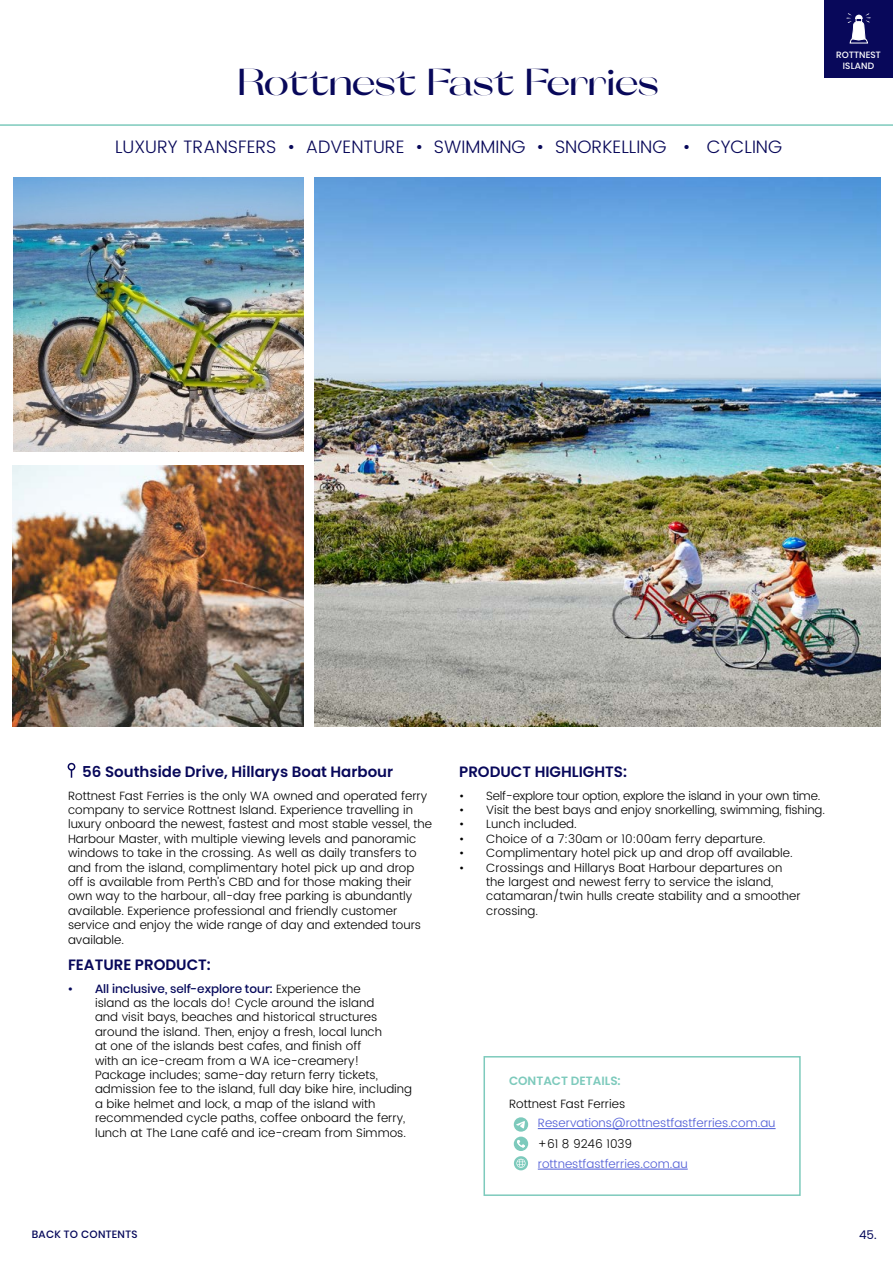
<style>
.page{position:relative;width:893px;height:1263px;background:#fff}
.page>*{position:absolute;margin:0;border:0;box-sizing:border-box;transform-origin:0 0}
.t1{font:500 expanded 37.5px "Orelo";letter-spacing:-.01em;color:#08085a}
.t2{font:300 18px "Poppins";color:#080859}
.t3{font:600 15px "Poppins";color:#08085a}
.t4{font:300 12px/14.4px "Poppins";color:#000}
.t5{font:300 12px "Poppins";color:#4f5cd6}
.t6{font:300 12px "Poppins";letter-spacing:-.02em;color:#000}
.t7{font:600 12px "Poppins";color:#7dcabc}
.t8{font:12px "Poppins";color:#05085a}
.t9{font:500 10.5px "Poppins";letter-spacing:.03em;color:#05085a}
.t10{font:500 9px/10.8px "Poppins";letter-spacing:.02em;color:#fff;text-align:center}
.s1{font-weight:500;color:#05085a}
</style>
<div class="page">
<div style="left:483px;top:1056px;width:318px;height:140px;border:2px solid #7dcabc"></div>
<hr style="left:538px;top:1128px;width:238px;height:1px;background:#4f5cd6">
<hr style="left:538px;top:1169px;width:150px;height:1px;background:#4f5cd6">
<svg style="left:514px;top:1117px;width:14px;height:53px"></svg>
<div style="left:68px;top:763px;width:7px;height:8px;border:2px solid #08085a;border-radius:50%"></div>
<img style="left:14px;top:177px;width:289px;height:275px">
<img style="left:315px;top:177px;width:565px;height:550px">
<img style="left:12px;top:466px;width:291px;height:261px">
<div style="left:824px;top:0;width:69px;height:78px;background:#08085a"></div>
<svg style="left:846px;top:13px;width:25px;height:30px"></svg>
<hr style="left:0;top:124px;width:893px;height:2px;background:#7dcabc">
<h1 class="t1" style="left:238px;top:61px;width:422px">Rottnest Fast Ferries</h1>
<h2 class="t2" style="left:115px;top:134px;width:669px">LUXURY TRANSFERS • ADVENTURE • SWIMMING • SNORKELLING • CYCLING</h2>
<p class="t10" style="left:836px;top:50px;width:46px">ROTTNEST<br>ISLAND</p>
<p class="t3" style="left:82px;top:763px;width:312px">56 Southside Drive, Hillarys Boat Harbour</p>
<p class="t4" style="left:68px;top:789px;width:366px">Rottnest Fast Ferries is the only WA owned and operated ferry company to service Rottnest Island. Experience travelling in luxury onboard the newest, fastest and most stable vessel, the Harbour Master, with multiple viewing levels and panoramic windows to take in the crossing. As well as daily transfers to and from the island, complimentary hotel pick up and drop off is available from Perth’s CBD and for those making their own way to the harbour, all-day free parking is abundantly available. Experience professional and friendly customer service and enjoy the wide range of day and extended tours available.</p>
<p class="t3" style="left:68px;top:956px;width:144px">FEATURE PRODUCT:</p>
<p class="t4" style="left:95px;top:981px;width:319px;text-indent:-27px"><span class="s1">• All inclusive, self-explore tour:</span> Experience the<br>island as the locals do! Cycle around the island<br>and visit bays, beaches and historical structures around the island. Then, enjoy a fresh, local lunch<br>at one of the islands best cafes, and finish off<br>with an ice-cream from a WA ice-creamery!<br>Package includes; same-day return ferry tickets, admission fee to the island, full day bike hire, including a bike helmet and lock, a map of the island with recommended cycle paths, coffee onboard the ferry, lunch at The Lane café and ice-cream from Simmos.</p>
<p class="t3" style="left:459px;top:763px;width:169px">PRODUCT HIGHLIGHTS:</p>
<p class="t6" style="left:459px;top:787px;width:363px">• Self-explore tour option, explore the island in your own time.</p>
<p class="t4" style="left:459px;top:803px;width:367px">• Visit the best bays and enjoy snorkelling, swimming, fishing.</p>
<p class="t4" style="left:459px;top:817px;width:119px">• Lunch included.</p>
<p class="t4" style="left:459px;top:832px;width:308px">• Choice of a 7:30am or 10:00am ferry departure.</p>
<p class="t4" style="left:459px;top:846px;width:335px">• Complimentary hotel pick up and drop off available.</p>
<p class="t4" style="left:486px;top:861px;width:316px;text-indent:-27px">• Crossings and Hillarys Boat Harbour departures on the largest and newest ferry to service the island, catamaran/twin hulls create stability and a smoother crossing.</p>
<p class="t7" style="left:509px;top:1074px;width:113px">CONTACT DETAILS:</p>
<p class="t4" style="left:509px;top:1097px;width:118px">Rottnest Fast Ferries</p>
<p class="t5" style="left:538px;top:1114px;width:239px">Reservations@rottnestfastferries.com.au</p>
<p class="t4" style="left:538px;top:1137px;width:96px">+61 8 9246 1039</p>
<p class="t5" style="left:538px;top:1155px;width:151px">rottnestfastferries.com.au</p>
<p class="t9" style="left:32px;top:1228px;width:107px">BACK TO CONTENTS</p>
<p class="t8" style="left:859px;top:1228px;width:19px">45.</p>
</div>
